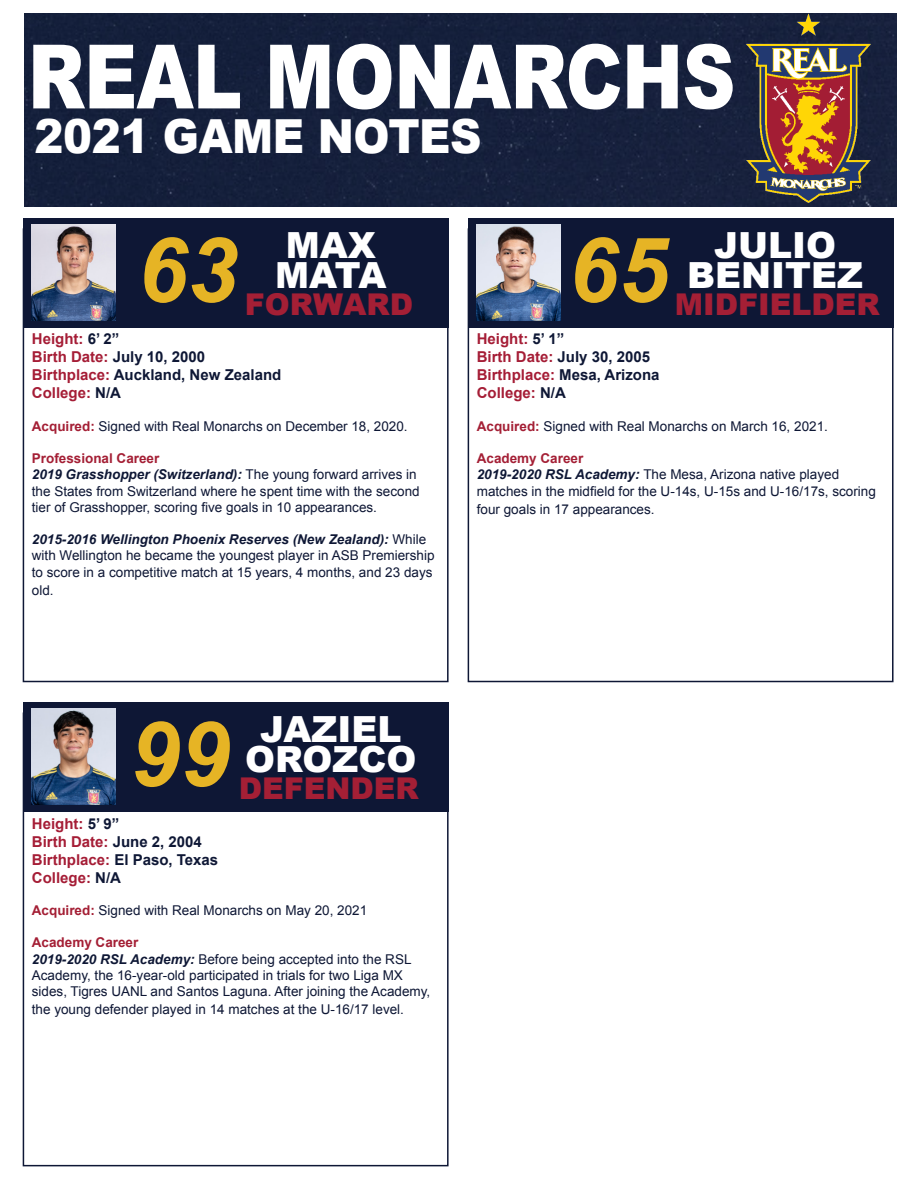
<style>
.page{position:relative;width:918px;height:1188px;background:#fff}
.page>*{position:absolute;margin:0;border:0;box-sizing:border-box;transform-origin:0 0}
.t1{font:italic 700 90px "Arial";color:#e6b425}
.t2{font:900 88.95px "Arial";letter-spacing:-.01em;color:#fff;scale:.83 1}
.t3{font:900 46.95px "Arial";letter-spacing:-.01em;color:#fff;scale:.93 1}
.t4{font:900 36px "Arial";color:#fff}
.t5{font:900 30px "Arial";color:#a41f35}
.t6{font:700 15px/18px "Arial";color:#a51d36}
.t7{font:700 15px/18px "Arial";color:#0e1735}
.t8{font:13.5px/16.2px "Arial";color:#0e1735}
.t9{font:700 13.5px "Arial";color:#a41f35}
.s1{color:#0e1735}
.s2{color:#a51d36}
.s3{font-weight:700;color:#a41f35}
.s4{font-weight:700;font-style:italic}
</style>
<div class="page">
<div style="left:23px;top:218px;width:426px;height:109px;background:#0e1735"></div>
<img style="left:32px;top:225px;width:83px;height:96px">
<div style="left:24px;top:14px;width:872px;height:192px;background:#15203c"></div>
<img style="left:704px;top:14px;width:185px;height:189px">
<div style="left:468px;top:218px;width:426px;height:109px;background:#0e1735"></div>
<img style="left:477px;top:225px;width:83px;height:96px">
<div style="left:23px;top:702px;width:426px;height:110px;background:#0e1735"></div>
<img style="left:32px;top:709px;width:83px;height:96px">
<p class="t2" style="left:28px;top:12px;width:854px">REAL MONARCHS</p>
<p class="t3" style="left:35px;top:102px;width:482px">2021 GAME NOTES</p>
<p class="t1" style="left:137px;top:212px;width:102px">63</p>
<p class="t4" style="left:286px;top:219px;width:92px">MAX</p>
<p class="t4" style="left:275px;top:249px;width:113px">MATA</p>
<p class="t5" style="left:245px;top:283px;width:170px">FORWARD</p>
<p class="t6" style="left:32px;top:331px;width:89px">Height: <span class="s1">6’ 2”</span></p>
<p class="t7" style="left:32px;top:349px;width:251px"><span class="s2">Birth Date:</span> July 10, 2000<br><span class="s2">Birthplace:</span> Auckland, New Zealand<br><span class="s2">College:</span> N/A</p>
<p class="t8" style="left:32px;top:418px;width:377px"><span class="s3">Acquired:</span> Signed with Real Monarchs on December 18, 2020.</p>
<p class="t9" style="left:32px;top:450px;width:129px">Professional Career</p>
<p class="t8" style="left:32px;top:467px;width:389px"><span class="s4">2019 Grasshopper (Switzerland):</span> The young forward arrives in the States from Switzerland where he spent time with the second tier of Grasshopper, scoring five goals in 10 appearances.</p>
<p class="t8" style="left:32px;top:532px;width:404px"><span class="s4">2015-2016 Wellington Phoenix Reserves (New Zealand):</span> While with Wellington he became the youngest player in ASB Premiership to score in a competitive match at 15 years, 4 months, and 23 days</p>
<p class="t8" style="left:32px;top:582px;width:23px">old.</p>
<p class="t1" style="left:568px;top:212px;width:102px">65</p>
<p class="t4" style="left:714px;top:219px;width:124px">JULIO</p>
<p class="t4" style="left:687px;top:249px;width:177px">BENITEZ</p>
<p class="t5" style="left:675px;top:283px;width:207px">MIDFIELDER</p>
<p class="t6" style="left:477px;top:331px;width:89px">Height: <span class="s1">5’ 1”</span></p>
<p class="t6" style="left:477px;top:349px;width:184px">Birth Date: <span class="s1">July 30, 2005<br></span>Birthplace: <span class="s1">Mesa, Arizona<br></span>College: <span class="s1">N/A</span></p>
<p class="t8" style="left:477px;top:418px;width:353px"><span class="s3">Acquired:</span> Signed with Real Monarchs on March 16, 2021.</p>
<p class="t9" style="left:477px;top:450px;width:108px">Academy Career</p>
<p class="t8" style="left:477px;top:467px;width:401px"><span class="s4">2019-2020 RSL Academy:</span> The Mesa, Arizona native played matches in the midfield for the U-14s, U-15s and U-16/17s, scoring</p>
<p class="t8" style="left:477px;top:501px;width:179px">four goals in 17 appearances.</p>
<p class="t1" style="left:130px;top:696px;width:102px">99</p>
<p class="t4" style="left:260px;top:703px;width:143px">JAZIEL</p>
<p class="t4" style="left:245px;top:733px;width:173px">OROZCO</p>
<p class="t5" style="left:239px;top:767px;width:182px">DEFENDER</p>
<p class="t6" style="left:32px;top:815px;width:89px">Height: <span class="s1">5’ 9”</span></p>
<p class="t6" style="left:32px;top:833px;width:188px">Birth Date: <span class="s1">June 2, 2004<br></span>Birthplace: <span class="s1">El Paso, Texas<br></span>College: <span class="s1">N/A</span></p>
<p class="t8" style="left:32px;top:902px;width:337px"><span class="s3">Acquired:</span> Signed with Real Monarchs on May 20, 2021</p>
<p class="t9" style="left:32px;top:934px;width:108px">Academy Career</p>
<p class="t8" style="left:32px;top:951px;width:400px"><span class="s4">2019-2020 RSL Academy:</span> Before being accepted into the RSL<br>Academy, the 16-year-old participated in trials for two Liga MX sides, Tigres UANL and Santos Laguna. After joining the Academy,</p>
<p class="t8" style="left:32px;top:1001px;width:374px">the young defender played in 14 matches at the U-16/17 level.</p>
</div>
